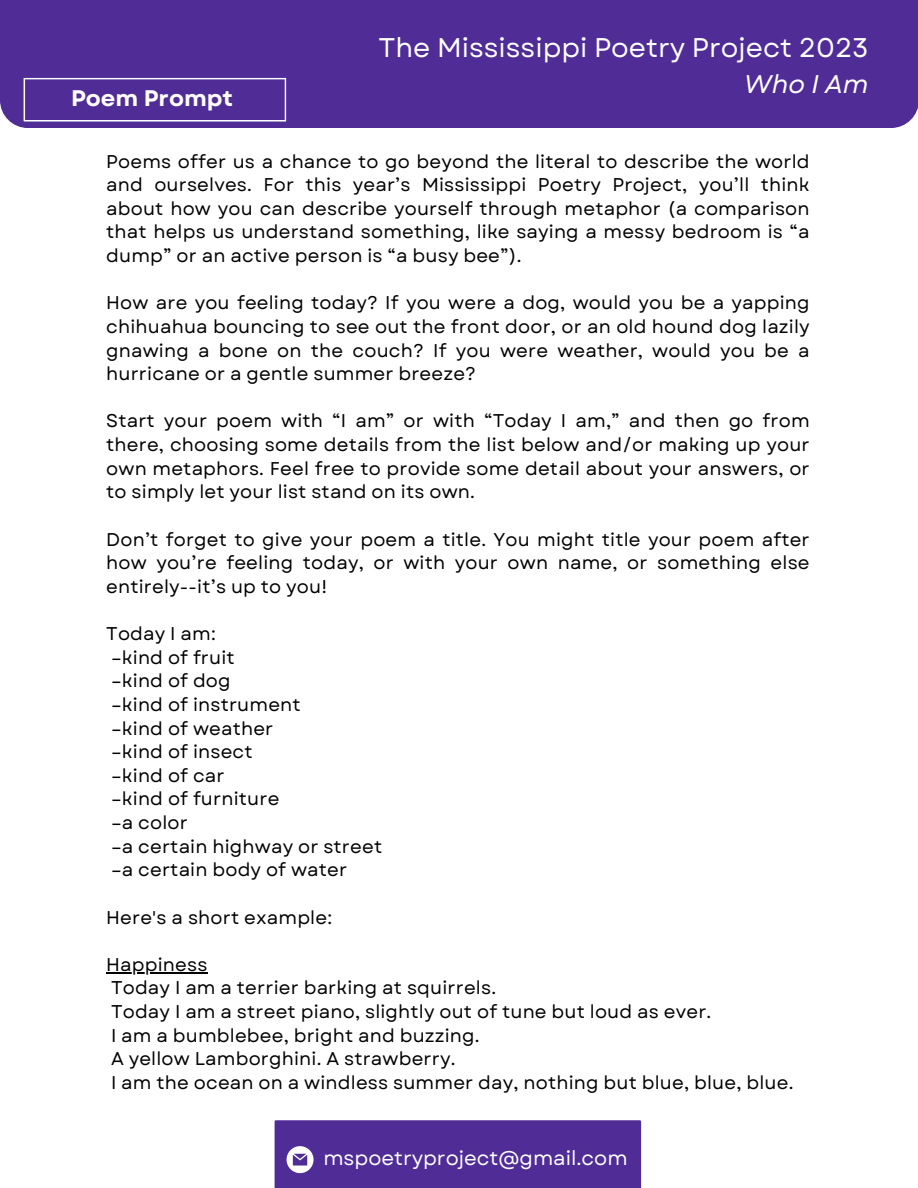
<style>
.page{position:relative;width:918px;height:1188px;background:#fff}
.page>*{position:absolute;margin:0;border:0;box-sizing:border-box;transform-origin:0 0}
.t1{font:27px "Garet";color:#fff}
.t2{font:italic 25.5px "Garet";color:#fff}
.t3{font:700 22.5px "Garet";color:#fff}
.t4{font:19.95px "Garet";color:#fff}
.t5{font:18.45px/23.7px "Garet";letter-spacing:.01em;color:#000;text-align:justify}
</style>
<div class="page">
<div style="left:0;top:0;width:918px;height:128px;background:#502c96"></div>
<hr style="left:106px;top:972px;width:102px;height:1px;background:#000">
<div style="left:22px;top:76px;width:266px;height:47px;background:linear-gradient(to bottom,#6848a4,#6848a4)"></div>
<svg style="left:24px;top:78px;width:262px;height:43px;background:#5b399c"></svg>
<div style="left:275px;top:1120px;width:366px;height:68px;background:#502c96"></div>
<p class="t3" style="left:71px;top:82px;width:164px">Poem Prompt</p>
<p class="t1" style="left:378px;top:28px;width:492px">The Mississippi Poetry Project 2023</p>
<p class="t2" style="left:744px;top:65px;width:126px">Who I Am</p>
<p class="t5" style="left:106px;top:149px;width:705px">Poems offer us a chance to go beyond the literal to describe the world and ourselves. For this year’s Mississippi Poetry Project, you’ll think about how you can describe yourself through metaphor (a comparison that helps us understand something, like saying a messy bedroom is “a dump” or an active person is “a busy bee”).</p>
<p class="t5" style="left:106px;top:291px;width:705px">How are you feeling today? If you were a dog, would you be a yapping chihuahua bouncing to see out the front door, or an old hound dog lazily gnawing a bone on the couch? If you were weather, would you be a hurricane or a gentle summer breeze?</p>
<p class="t5" style="left:106px;top:409px;width:705px">Start your poem with “I am” or with “Today I am,” and then go from there, choosing some details from the list below and/or making up your own metaphors. Feel free to provide some detail about your answers, or to simply let your list stand on its own.</p>
<p class="t5" style="left:106px;top:527px;width:705px">Don’t forget to give your poem a title. You might title your poem after how you’re feeling today, or with your own name, or something else entirely--it’s up to you!</p>
<p class="t5" style="left:106px;top:622px;width:111px">Today I am:</p>
<p class="t5" style="left:111px;top:646px;width:125px">–kind of fruit</p>
<p class="t5" style="left:111px;top:669px;width:121px">–kind of dog</p>
<p class="t5" style="left:111px;top:693px;width:191px">–kind of instrument</p>
<p class="t5" style="left:111px;top:716px;width:164px">–kind of weather</p>
<p class="t5" style="left:111px;top:740px;width:143px">–kind of insect</p>
<p class="t5" style="left:111px;top:764px;width:115px">–kind of car</p>
<p class="t5" style="left:111px;top:787px;width:170px">–kind of furniture</p>
<p class="t5" style="left:111px;top:811px;width:78px">–a color</p>
<p class="t5" style="left:111px;top:835px;width:273px">–a certain highway or street</p>
<p class="t5" style="left:111px;top:858px;width:238px">–a certain body of water</p>
<p class="t5" style="left:106px;top:905px;width:227px">Here's a short example:</p>
<p class="t5" style="left:106px;top:953px;width:103px">Happiness</p>
<p class="t5" style="left:111px;top:976px;width:387px">Today I am a terrier barking at squirrels.</p>
<p class="t5" style="left:111px;top:1000px;width:602px">Today I am a street piano, slightly out of tune but loud as ever.</p>
<p class="t5" style="left:111px;top:1024px;width:370px">I am a bumblebee, bright and buzzing.</p>
<p class="t5" style="left:111px;top:1047px;width:346px">A yellow Lamborghini. A strawberry.</p>
<p class="t5" style="left:111px;top:1071px;width:684px">I am the ocean on a windless summer day, nothing but blue, blue, blue.</p>
<p class="t4" style="left:323px;top:1143px;width:306px">mspoetryproject@gmail.com</p>
</div>
